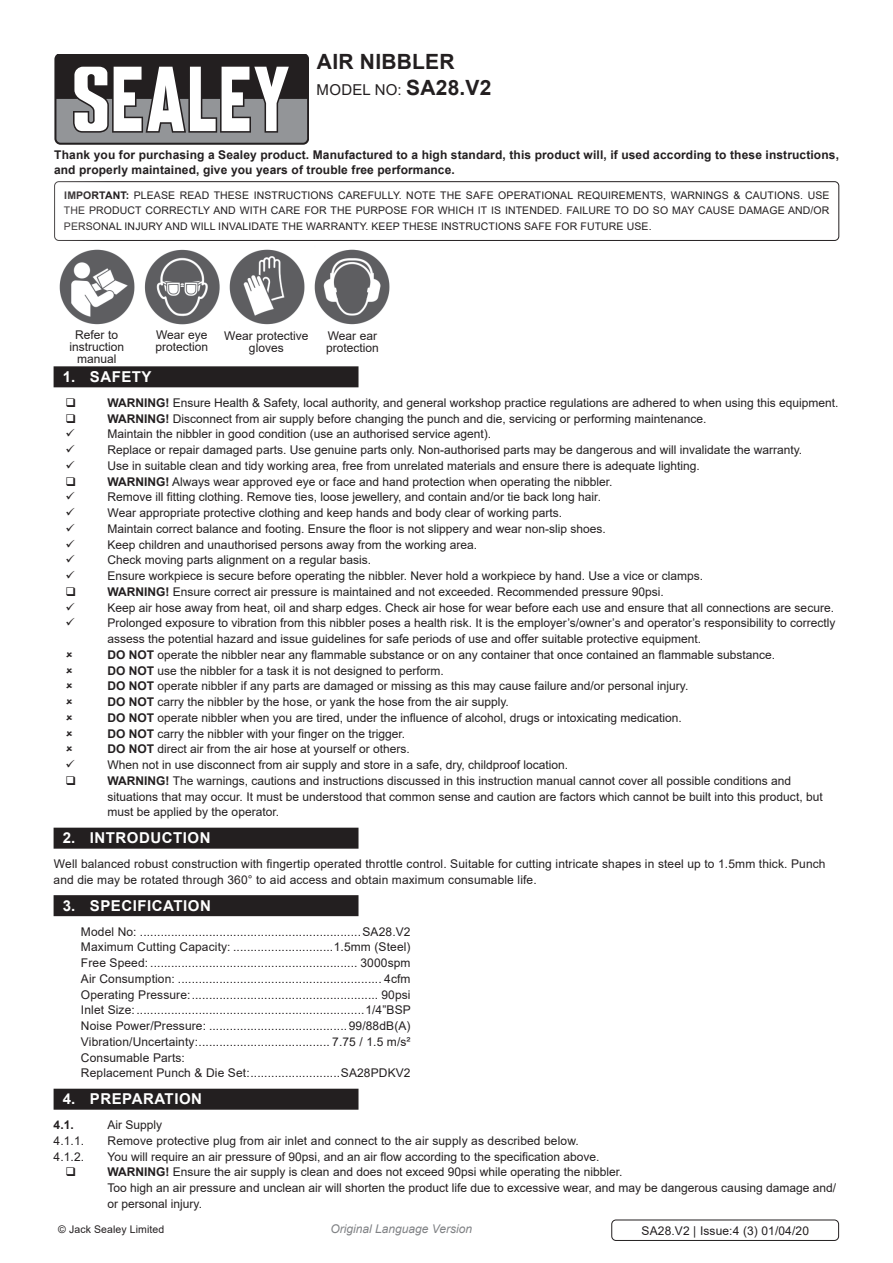
<style>
.page{position:relative;width:893px;height:1263px;background:#fff}
.page>*{position:absolute;margin:0;border:0;box-sizing:border-box;transform-origin:0 0}
.Instructions_Model_N{font:700 21px "Arial";letter-spacing:.01em;color:#231f20}
.t1{font:700 15px "Arial";letter-spacing:.035em;color:#fff}
.Instructions_Model_N-2{font:15px "Arial";letter-spacing:.01em;color:#231f20}
.Body{font:12px/15.8px "Arial";color:#231f20}
.Specifications__Tabb{font:12px "Arial";letter-spacing:.01em;color:#231f20}
.Body-2{font:700 12px/15.8px "Arial";letter-spacing:.01em;color:#231f20}
.Body__Footer{font:12px "Arial";letter-spacing:.01em;color:#231f20}
.t2{font:italic 12px "Arial";color:#808285}
.Body__Justified__7pt{font:10.5px/15.8px "Arial";letter-spacing:.01em;color:#231f20;text-align:justify}
.s1{font-weight:700;font-size:21px}
.s2{font-weight:700}
.s3{font-weight:400;font-size:12px;color:#231f20}
</style>
<div class="page">
<svg style="left:54px;top:54px;width:255px;height:90px"></svg>
<div style="left:54px;top:181px;width:785px;height:60px;border:1px solid #231f20;border-radius:4px"></div>
<div style="left:54px;top:366px;width:304px;height:21px;background:#231f20"></div>
<div style="left:54px;top:828px;width:304px;height:21px;background:#231f20"></div>
<div style="left:54px;top:895px;width:304px;height:21px;background:#231f20"></div>
<div style="left:54px;top:1089px;width:304px;height:21px;background:#231f20"></div>
<img style="left:59px;top:249px;width:331px;height:76px">
<div style="left:611px;top:1219px;width:228px;height:22px;border:1px solid #231f20;border-radius:4px"></div>
<p class="Instructions_Model_N" style="left:317px;top:47px;width:139px">AIR NIBBLER</p>
<p class="Instructions_Model_N-2" style="left:317px;top:79px;width:176px">MODEL NO: <span class="s1">SA28.V2</span></p>
<p class="Body-2" style="left:54px;top:147px;width:786px">Thank you for purchasing a Sealey product. Manufactured to a high standard, this product will, if used according to these instructions, and properly maintained, give you years of trouble free performance.</p>
<p class="Body__Justified__7pt" style="left:64px;top:187px;width:767px"><span class="s2">IMPORTANT:</span> PLEASE READ THESE INSTRUCTIONS CAREFULLY. NOTE THE SAFE OPERATIONAL REQUIREMENTS, WARNINGS &amp; CAUTIONS. USE THE PRODUCT CORRECTLY AND WITH CARE FOR THE PURPOSE FOR WHICH IT IS INTENDED. FAILURE TO DO SO MAY CAUSE DAMAGE AND/OR PERSONAL INJURY AND WILL INVALIDATE THE WARRANTY. KEEP THESE INSTRUCTIONS SAFE FOR FUTURE USE.</p>
<p class="Body" style="left:69px;top:329px;width:56px;line-height:12px;text-align:center">Refer to instruction</p>
<p class="Body" style="left:77px;top:351px;width:41px">manual</p>
<p class="Body" style="left:156px;top:327px;width:53px">Wear eye</p>
<p class="Body" style="left:155px;top:339px;width:54px">protection</p>
<p class="Body" style="left:224px;top:328px;width:86px">Wear protective</p>
<p class="Body" style="left:249px;top:340px;width:36px">gloves</p>
<p class="Body" style="left:326px;top:330px;width:54px;line-height:12px">Wear ear protection</p>
<p class="t1" style="left:63px;top:366px;width:90px">1. SAFETY</p>
<p class="Body" style="left:108px;top:395px;width:732px"><span class="s2">WARNING!</span> Ensure Health &amp; Safety, local authority, and general workshop practice regulations are adhered to when using this equipment.</p>
<p class="Body" style="left:108px;top:410px;width:600px"><span class="s2">WARNING!</span> Disconnect from air supply before changing the punch and die, servicing or performing maintenance.</p>
<p class="Body" style="left:108px;top:426px;width:385px">Maintain the nibbler in good condition (use an authorised service agent).</p>
<p class="Body" style="left:108px;top:442px;width:696px">Replace or repair damaged parts. Use genuine parts only. Non-authorised parts may be dangerous and will invalidate the warranty.</p>
<p class="Body" style="left:108px;top:458px;width:594px">Use in suitable clean and tidy working area, free from unrelated materials and ensure there is adequate lighting.</p>
<p class="Body" style="left:108px;top:473px;width:506px"><span class="s2">WARNING!</span> Always wear approved eye or face and hand protection when operating the nibbler.</p>
<p class="Body" style="left:108px;top:489px;width:495px">Remove ill fitting clothing. Remove ties, loose jewellery, and contain and/or tie back long hair.</p>
<p class="Body" style="left:108px;top:505px;width:456px">Wear appropriate protective clothing and keep hands and body clear of working parts.</p>
<p class="Body" style="left:108px;top:521px;width:500px">Maintain correct balance and footing. Ensure the floor is not slippery and wear non-slip shoes.</p>
<p class="Body" style="left:108px;top:536px;width:371px">Keep children and unauthorised persons away from the working area.</p>
<p class="Body" style="left:108px;top:552px;width:265px">Check moving parts alignment on a regular basis.</p>
<p class="Body" style="left:108px;top:568px;width:597px">Ensure workpiece is secure before operating the nibbler. Never hold a workpiece by hand. Use a vice or clamps.</p>
<p class="Body" style="left:108px;top:584px;width:558px"><span class="s2">WARNING!</span> Ensure correct air pressure is maintained and not exceeded. Recommended pressure 90psi.</p>
<p class="Body" style="left:108px;top:599px;width:728px">Keep air hose away from heat, oil and sharp edges. Check air hose for wear before each use and ensure that all connections are secure.</p>
<p class="Body" style="left:108px;top:615px;width:729px">Prolonged exposure to vibration from this nibbler poses a health risk. It is the employer’s/owner’s and operator’s responsibility to correctly assess the potential hazard and issue guidelines for safe periods of use and offer suitable protective equipment.</p>
<p class="Body" style="left:108px;top:647px;width:669px"><span class="s2">DO NOT</span> operate the nibbler near any flammable substance or on any container that once contained an flammable substance.</p>
<p class="Body" style="left:108px;top:662px;width:338px"><span class="s2">DO NOT</span> use the nibbler for a task it is not designed to perform.</p>
<p class="Body" style="left:108px;top:678px;width:582px"><span class="s2">DO NOT</span> operate nibbler if any parts are damaged or missing as this may cause failure and/or personal injury.</p>
<p class="Body" style="left:108px;top:694px;width:403px"><span class="s2">DO NOT</span> carry the nibbler by the hose, or yank the hose from the air supply.</p>
<p class="Body" style="left:108px;top:710px;width:576px"><span class="s2">DO NOT</span> operate nibbler when you are tired, under the influence of alcohol, drugs or intoxicating medication.</p>
<p class="Body" style="left:108px;top:725px;width:299px"><span class="s2">DO NOT</span> carry the nibbler with your finger on the trigger.</p>
<p class="Body" style="left:108px;top:741px;width:304px"><span class="s2">DO NOT</span> direct air from the air hose at yourself or others.</p>
<p class="Body" style="left:108px;top:757px;width:462px">When not in use disconnect from air supply and store in a safe, dry, childproof location.</p>
<p class="Body" style="left:108px;top:773px;width:717px"><span class="s2">WARNING!</span> The warnings, cautions and instructions discussed in this instruction manual cannot cover all possible conditions and situations that may occur. It must be understood that common sense and caution are factors which cannot be built into this product, but must be applied by the operator.</p>
<p class="t1" style="left:63px;top:827px;width:156px">2. INTRODUCTION<span class="s3">n</span></p>
<p class="Body" style="left:54px;top:856px;width:773px">Well balanced robust construction with fingertip operated throttle control. Suitable for cutting intricate shapes in steel up to 1.5mm thick. Punch and die may be rotated through 360° to aid access and obtain maximum consumable life.</p>
<p class="t1" style="left:63px;top:895px;width:150px">3. SPECIFICATION</p>
<p class="Specifications__Tabb" style="left:81px;top:923px;width:331px">Model No: ................................................................SA28.V2</p>
<p class="Specifications__Tabb" style="left:81px;top:939px;width:331px">Maximum Cutting Capacity: .............................1.5mm (Steel)</p>
<p class="Specifications__Tabb" style="left:81px;top:955px;width:331px">Free Speed: ............................................................ 3000spm</p>
<p class="Specifications__Tabb" style="left:81px;top:970px;width:331px">Air Consumption: ........................................................... 4cfm</p>
<p class="Specifications__Tabb" style="left:81px;top:986px;width:331px">Operating Pressure:...................................................... 90psi</p>
<p class="Specifications__Tabb" style="left:81px;top:1002px;width:332px">Inlet Size:..................................................................1/4”BSP</p>
<p class="Specifications__Tabb" style="left:81px;top:1018px;width:331px">Noise Power/Pressure: ........................................ 99/88dB(A)</p>
<p class="Specifications__Tabb" style="left:81px;top:1033px;width:331px">Vibration/Uncertainty:...................................... 7.75 / 1.5 m/s²</p>
<p class="Specifications__Tabb" style="left:81px;top:1049px;width:106px">Consumable Parts:</p>
<p class="Specifications__Tabb" style="left:81px;top:1065px;width:331px">Replacement Punch &amp; Die Set:..........................SA28PDKV2</p>
<p class="t1" style="left:63px;top:1088px;width:141px">4. PREPARATION</p>
<p class="Body-2" style="left:54px;top:1117px;width:22px">4.1.</p>
<p class="Body" style="left:108px;top:1117px;width:56px">Air Supply</p>
<p class="Body" style="left:54px;top:1133px;width:32px">4.1.1.</p>
<p class="Body" style="left:108px;top:1133px;width:473px">Remove protective plug from air inlet and connect to the air supply as described below.</p>
<p class="Body" style="left:54px;top:1148px;width:32px">4.1.2.</p>
<p class="Body" style="left:108px;top:1148px;width:493px">You will require an air pressure of 90psi, and an air flow according to the specification above.</p>
<p class="Body" style="left:108px;top:1164px;width:516px"><span class="s2">WARNING!</span> Ensure the air supply is clean and does not exceed 90psi while operating the nibbler.</p>
<p class="Body" style="left:108px;top:1180px;width:730px">Too high an air pressure and unclean air will shorten the product life due to excessive wear, and may be dangerous causing damage and/ or personal injury.</p>
<p class="Body__Justified__7pt" style="left:58px;top:1221px;width:108px">© Jack Sealey Limited</p>
<p class="t2" style="left:330px;top:1220px;width:143px">Original Language Version</p>
<p class="Body__Footer" style="left:641px;top:1222px;width:169px">SA28.V2 | Issue:4 (3) 01/04/20</p>
</div>
